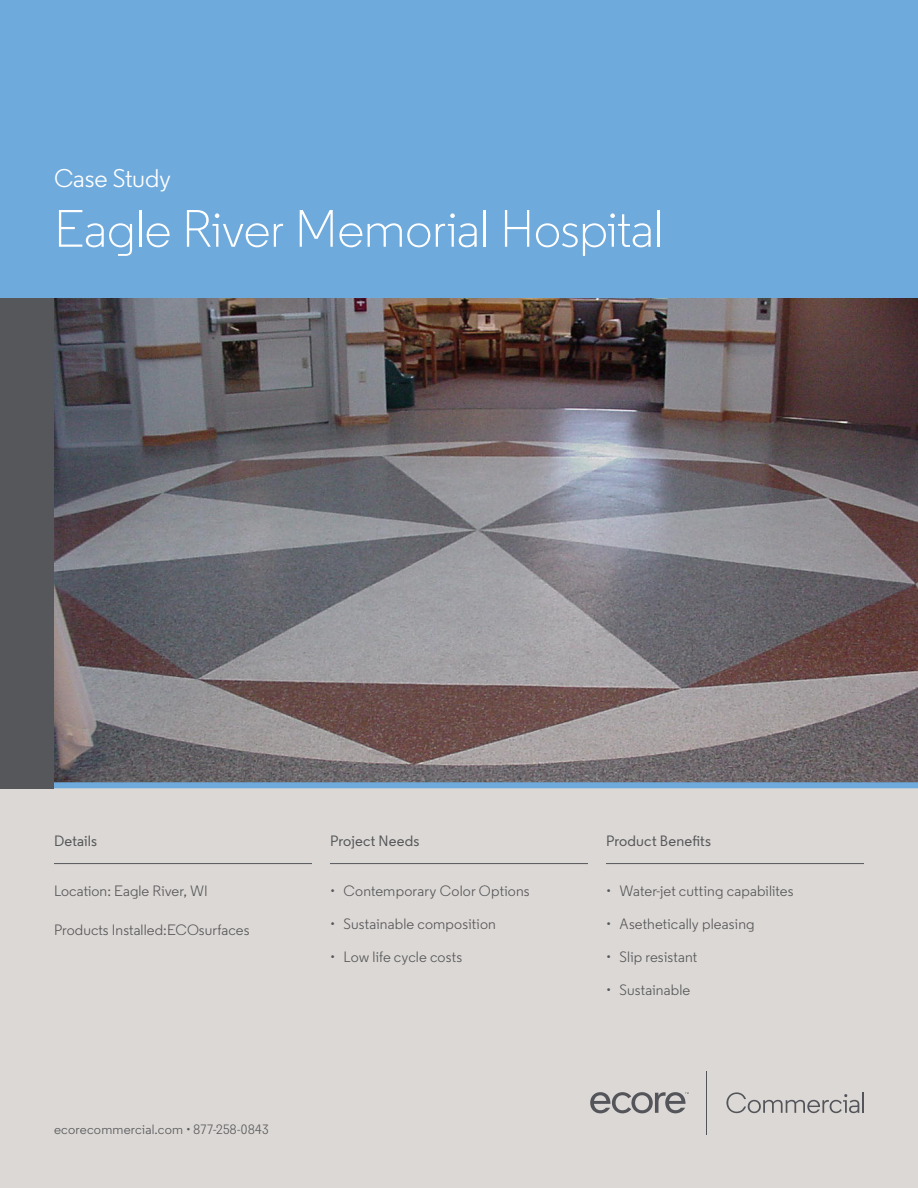
<style>
.page{position:relative;width:918px;height:1188px;background:#dcd8d5}
.page>*{position:absolute;margin:0;border:0;box-sizing:border-box;transform-origin:0 0}
.Title_Project{font:300 52.5px "Regular";letter-spacing:-.01em;color:#fff}
.Case_Study{font:25.5px "Regular";letter-spacing:-.005em;color:#fff}
.t1{font:15px "Regular";letter-spacing:.005em;color:#56575a}
.Subheads{font:500 15px "Regular";letter-spacing:.01em;color:#56575a}
.Body_Copy{font:13.5px "Regular";letter-spacing:.015em;color:#56575a}
</style>
<div class="page">
<img style="left:54px;top:297px;width:864px;height:485px">
<hr style="left:54px;top:863px;width:258px;height:1px;background:#56575a">
<hr style="left:330px;top:863px;width:258px;height:1px;background:#56575a">
<hr style="left:606px;top:863px;width:258px;height:1px;background:#56575a">
<div style="left:0;top:782px;width:918px;height:6px;background:#6faadc"></div>
<div style="left:0;top:297px;width:54px;height:491px;background:#56575a"></div>
<div style="left:0;top:0;width:918px;height:297px;background:#6faadc"></div>
<svg style="left:726px;top:1092px;width:133px;height:21px"></svg>
<hr style="left:862px;top:1093px;width:2px;height:20px;background:#54555a">
<svg style="left:590px;top:1092px;width:99px;height:21px"></svg>
<hr style="left:706px;top:1071px;width:1px;height:64px;background:#54555a">
<p class="Case_Study" style="left:54px;top:162px;width:119px">Case Study</p>
<p class="Title_Project" style="left:54px;top:197px;width:611px">Eagle River Memorial Hospital</p>
<p class="Subheads" style="left:54px;top:832px;width:45px">Details</p>
<p class="Subheads" style="left:330px;top:832px;width:91px">Project Needs</p>
<p class="Subheads" style="left:606px;top:832px;width:107px">Product Benefits</p>
<p class="t1" style="left:54px;top:882px;width:155px">Location: Eagle River, WI</p>
<p class="t1" style="left:54px;top:921px;width:197px">Products Installed:ECOsurfaces</p>
<p class="t1" style="left:330px;top:881px;width:201px">• Contemporary Color Options</p>
<p class="t1" style="left:330px;top:914px;width:167px">• Sustainable composition</p>
<p class="t1" style="left:330px;top:947px;width:134px">• Low life cycle costs</p>
<p class="Body_Copy" style="left:54px;top:1121px;width:216px">ecorecommercial.com • 877-258-0843</p>
<p class="t1" style="left:606px;top:881px;width:189px">• Water-jet cutting capabilites</p>
<p class="t1" style="left:606px;top:914px;width:150px">• Asethetically pleasing</p>
<p class="t1" style="left:606px;top:947px;width:93px">• Slip resistant</p>
<p class="t1" style="left:606px;top:980px;width:86px">• Sustainable</p>
</div>
